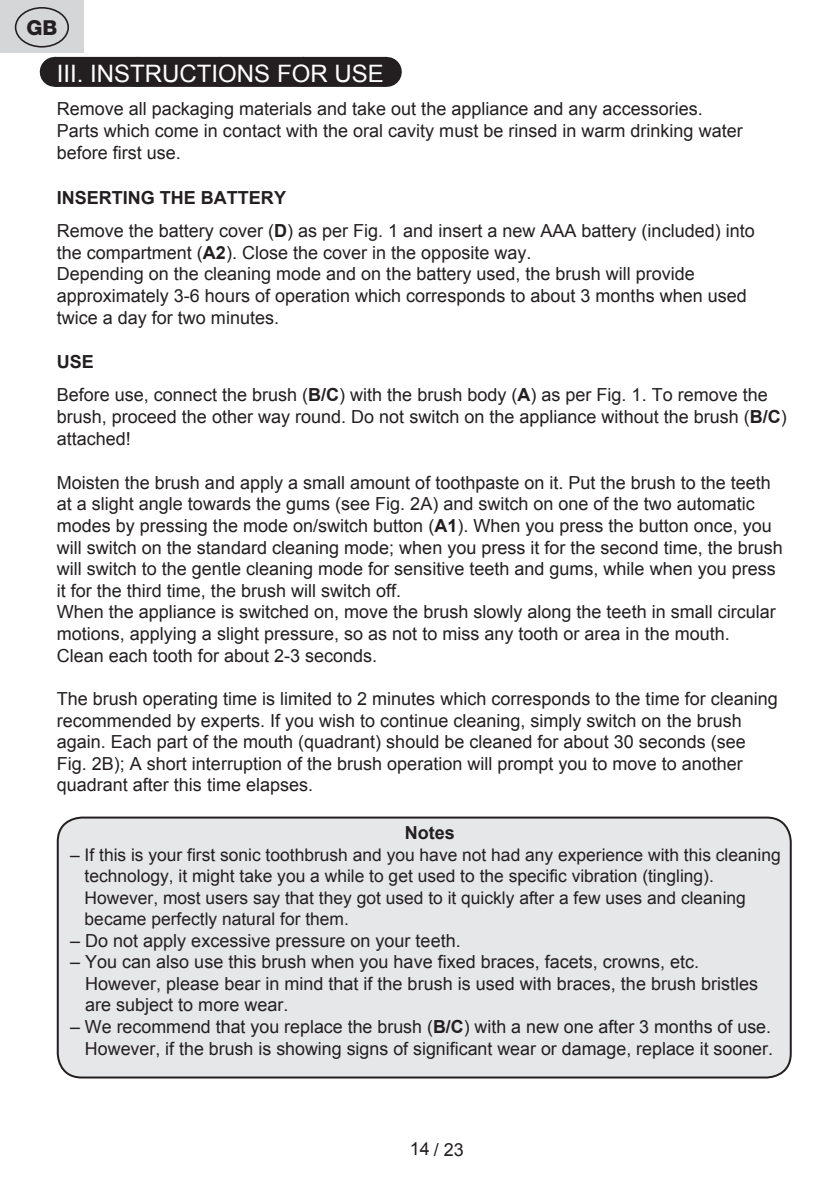
<style>
.page{position:relative;width:840px;height:1191px;background:#fff}
.page>*{position:absolute;margin:0;border:0;box-sizing:border-box;transform-origin:0 0}
.t1{font:24px "Arial";color:#fff}
.t2{font:800 20.6px "Helvetica Neue OT";color:#231f20}
.t3{font:18px/21.6px "Arial";color:#231f20}
.t4{font:700 18px "Arial";color:#231f20}
.t5{font:17.4px/21.4px "Arial";color:#231f20}
.s1{font-weight:700}
</style>
<div class="page">
<div style="left:0;top:0;width:83px;height:53px;background:#d5d6d8"></div>
<div style="left:15px;top:7px;width:54px;height:41px;border:2px solid #231f20;border-radius:50%"></div>
<div style="left:55px;top:57px;width:330px;height:30px;background:#231f20"></div>
<svg style="left:141px;top:86px;width:203px;height:1px"></svg>
<hr style="left:385px;top:57px;width:1px;height:30px;background:#231f20">
<div style="left:58px;top:817px;width:732px;height:260px;background:#e6e7e9;border-radius:24px"></div>
<div style="left:57px;top:816px;width:734px;height:262px;border:2px solid #231f20;border-radius:24px"></div>
<p class="t2" style="left:26px;top:15px;width:33px">GB</p>
<h1 class="t1" style="left:57px;top:58px;width:328px">III. INSTRUCTIONS FOR USE</h1>
<p class="t3" style="left:57px;top:98px;width:687px">Remove all packaging materials and take out the appliance and any accessories.<br>Parts which come in contact with the oral cavity must be rinsed in warm drinking water before first use.</p>
<p class="t3" style="left:57px;top:181px;width:699px;line-height:33px"><span class="s1">INSERTING THE BATTERY<br></span>Remove the battery cover (<span class="s1">D</span>) as per Fig. 1 and insert a new AAA battery (included) into</p>
<p class="t3" style="left:57px;top:242px;width:691px">the compartment (<span class="s1">A2</span>). Close the cover in the opposite way.<br>Depending on the cleaning mode and on the battery used, the brush will provide approximately 3-6 hours of operation which corresponds to about 3 months when used twice a day for two minutes.</p>
<p class="t3" style="left:57px;top:345px;width:712px;line-height:33.4px"><span class="s1">USE<br></span>Before use, connect the brush (<span class="s1">B/C</span>) with the brush body (<span class="s1">A</span>) as per Fig. 1. To remove the</p>
<p class="t3" style="left:57px;top:406px;width:731px">brush, proceed the other way round. Do not switch on the appliance without the brush (<span class="s1">B/C</span>) attached!</p>
<p class="t3" style="left:57px;top:472px;width:727px">Moisten the brush and apply a small amount of toothpaste on it. Put the brush to the teeth at a slight angle towards the gums (see Fig. 2A) and switch on one of the two automatic modes by pressing the mode on/switch button (<span class="s1">A1</span>). When you press the button once, you will switch on the standard cleaning mode; when you press it for the second time, the brush will switch to the gentle cleaning mode for sensitive teeth and gums, while when you press it for the third time, the brush will switch off.<br>When the appliance is switched on, move the brush slowly along the teeth in small circular motions, applying a slight pressure, so as not to miss any tooth or area in the mouth.<br>Clean each tooth for about 2-3 seconds.</p>
<p class="t3" style="left:57px;top:688px;width:722px">The brush operating time is limited to 2 minutes which corresponds to the time for cleaning recommended by experts. If you wish to continue cleaning, simply switch on the brush again. Each part of the mouth (quadrant) should be cleaned for about 30 seconds (see Fig. 2B); A short interruption of the brush operation will prompt you to move to another quadrant after this time elapses.</p>
<p class="t4" style="left:404px;top:821px;width:52px">Notes</p>
<p class="t5" style="left:85px;top:844px;width:697px;text-indent:-15px">– If this is your first sonic toothbrush and you have not had any experience with this cleaning technology, it might take you a while to get used to the specific vibration (tingling).<br>However, most users say that they got used to it quickly after a few uses and cleaning became perfectly natural for them.</p>
<p class="t3" style="left:70px;top:929px;width:392px">– Do not apply excessive pressure on your teeth.</p>
<p class="t3" style="left:85px;top:951px;width:674px;text-indent:-15px">– You can also use this brush when you have fixed braces, facets, crowns, etc.<br>However, please bear in mind that if the brush is used with braces, the brush bristles are subject to more wear.</p>
<p class="t3" style="left:70px;top:1016px;width:704px;text-align:right">– We recommend that you replace the brush (<span class="s1">B/C</span>) with a new one after 3 months of use.<br>However, if the brush is showing signs of significant wear or damage, replace it sooner.</p>
<p class="t3" style="left:410px;top:1138px;width:55px">14 / 23</p>
</div>
